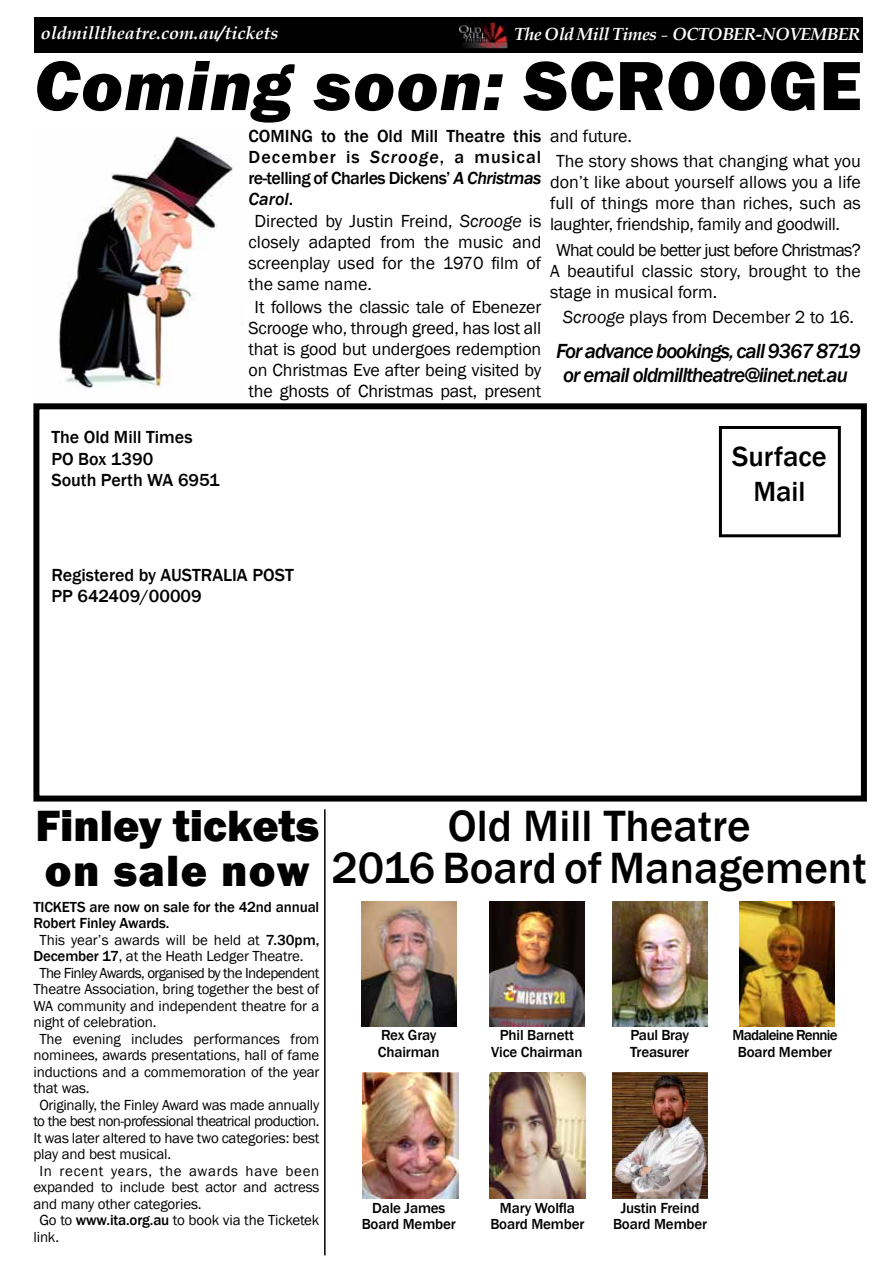
<style>
.page{position:relative;width:893px;height:1263px;background:#fff}
.page>*{position:absolute;margin:0;border:0;box-sizing:border-box;transform-origin:0 0}
.t1{font:italic 800 72px "Franklin Gothic";letter-spacing:.02em;color:#000}
.t2{font:500 45px/42px "Franklin Gothic";color:#000;text-align:center}
.t3{font:800 45px/45px "Franklin Gothic";color:#000}
.t4{font:500 28.5px/34.2px "Franklin Gothic";color:#000;text-align:center}
.t5{font:italic 500 21px/24px "Franklin Gothic";letter-spacing:-.05em;color:#000;text-align:center}
.t6{font:18px/21px "Franklin Gothic";letter-spacing:-.01em;color:#000;text-align:justify}
.t7{font:500 18px/21.6px "Franklin Gothic";color:#000}
.t8{font:500 18px "Franklin Gothic";letter-spacing:-.03em;color:#000}
.t9{font:italic 700 18px "Book Antiqua";color:#fff}
.t10{font:500 18px "Franklin Gothic";letter-spacing:.06em;color:#000}
.t11{font:italic 500 18px "Franklin Gothic";color:#000}
.t12{font:italic 700 17.55px "Book Antiqua";letter-spacing:-.03em;color:#fff}
.t13{font:15px "Franklin Gothic";letter-spacing:-.01em;color:#000}
.t14{font:500 15px/16.5px "Franklin Gothic";letter-spacing:-.01em;color:#000;text-align:center}
.t15{font:15px "Franklin Gothic";letter-spacing:-.04em;color:#000}
.t16{font:15px "Franklin Gothic";letter-spacing:.05em;color:#000}
.t17{font:500 15px/16.5px "Franklin Gothic";letter-spacing:-.05em;color:#000;text-align:center}
.s1{font-family:"Franklin Gothic";font-weight:400;font-style:normal;font-size:15px}
.s2{font-style:normal}
.s3{font-style:italic}
.s4{font-weight:500}
</style>
<div class="page">
<div style="left:34px;top:18px;width:829px;height:35px;background:#000"></div>
<div style="left:33px;top:403px;width:834px;height:398px;border:6px solid #000"></div>
<div style="left:719px;top:426px;width:122px;height:111px;border:3px solid #000"></div>
<img style="left:363px;top:1073px;width:96px;height:125px">
<img style="left:361px;top:901px;width:95px;height:126px">
<img style="left:612px;top:901px;width:95px;height:126px">
<img style="left:739px;top:901px;width:95px;height:126px">
<img style="left:489px;top:901px;width:95px;height:126px">
<hr style="left:324px;top:809px;width:2px;height:446px;background:#000">
<img style="left:489px;top:1073px;width:96px;height:125px">
<img style="left:456px;top:22px;width:53px;height:26px">
<img style="left:59px;top:136px;width:174px;height:253px">
<img style="left:613px;top:1073px;width:95px;height:125px">
<p class="t9" style="left:41px;top:20px;width:239px">oldmilltheatre.com.au/tickets</p>
<p class="t12" style="left:514px;top:22px;width:348px">The Old Mill Times <span class="s1">–</span> OCTOBER-NOVEMBER</p>
<h1 class="t1" style="left:34px;top:39px;width:829px">Coming soon: <span class="s2">SCROOGE</span></h1>
<p class="t7" style="left:51px;top:426px;width:170px">The Old Mill Times<br>PO Box 1390<br>South Perth WA 6951</p>
<p class="t7" style="left:249px;top:125px;width:294px">COMING to the Old Mill Theatre this</p>
<p class="t10" style="left:249px;top:145px;width:294px">December is <span class="s3">Scrooge</span>, a musical</p>
<p class="t8" style="left:249px;top:166px;width:294px">re-telling of Charles Dickens’ <span class="s3">A Christmas</span></p>
<p class="t11" style="left:249px;top:187px;width:46px">Carol<span class="s2">.</span></p>
<p class="t6" style="left:255px;top:211px;width:288px">Directed by Justin Freind, <span class="s3">Scrooge</span> is</p>
<p class="t6" style="left:248px;top:232px;width:294px">closely adapted from the music and</p>
<p class="t6" style="left:248px;top:253px;width:294px">screenplay used for the 1970 film of</p>
<p class="t6" style="left:248px;top:274px;width:125px">the same name.</p>
<p class="t6" style="left:254px;top:296px;width:288px">It follows the classic tale of Ebenezer</p>
<p class="t6" style="left:248px;top:317px;width:294px">Scrooge who, through greed, has lost all</p>
<p class="t6" style="left:248px;top:338px;width:294px">that is good but undergoes redemption</p>
<p class="t6" style="left:248px;top:359px;width:294px">on Christmas Eve after being visited by</p>
<p class="t6" style="left:248px;top:381px;width:294px">the ghosts of Christmas past, present</p>
<p class="t6" style="left:556px;top:123px;width:306px;line-height:25.5px;text-indent:-6px">and future.<br>The story shows that changing what you</p>
<p class="t6" style="left:550px;top:172px;width:312px">don’t like about yourself allows you a life full of things more than riches, such as laughter, friendship, family and goodwill.</p>
<p class="t6" style="left:550px;top:240px;width:312px;text-indent:6px">What could be better just before Christmas?<br>A beautiful classic story, brought to the stage in musical form.</p>
<p class="t6" style="left:563px;top:307px;width:293px"><span class="s3">Scrooge</span> plays from December 2 to 16.</p>
<p class="t5" style="left:556px;top:339px;width:306px">For advance bookings, call 9367 8719 or email oldmilltheatre@iinet.net.au</p>
<h3 class="t4" style="left:732px;top:440px;width:96px">Surface<br>Mail</h3>
<p class="t7" style="left:51px;top:564px;width:244px">Registered by AUSTRALIA POST<br>PP 642409/00009</p>
<h2 class="t3" style="left:35px;top:803px;width:285px">Finley tickets on sale now</h2>
<p class="t14" style="left:33px;top:898px;width:287px">TICKETS are now on sale for the 42nd annual</p>
<p class="t14" style="left:33px;top:915px;width:137px">Robert Finley Awards.</p>
<p class="t13" style="left:39px;top:930px;width:281px">This year’s awards will be held at <span class="s4">7.30pm,</span></p>
<p class="t13" style="left:33px;top:947px;width:272px"><span class="s4">December 17</span>, at the Heath Ledger Theatre.</p>
<p class="t15" style="left:39px;top:963px;width:281px">The Finley Awards, organised by the Independent</p>
<p class="t13" style="left:33px;top:980px;width:287px">Theatre Association, bring together the best of</p>
<p class="t13" style="left:33px;top:996px;width:287px">WA community and independent theatre for a</p>
<p class="t13" style="left:33px;top:1013px;width:125px">night of celebration.</p>
<p class="t13" style="left:39px;top:1029px;width:281px">The evening includes performances from</p>
<p class="t13" style="left:33px;top:1046px;width:287px">nominees, awards presentations, hall of fame</p>
<p class="t13" style="left:33px;top:1062px;width:287px">inductions and a commemoration of the year</p>
<p class="t13" style="left:33px;top:1079px;width:58px">that was.</p>
<p class="t13" style="left:39px;top:1095px;width:281px">Originally, the Finley Award was made annually</p>
<p class="t15" style="left:33px;top:1112px;width:287px">to the best non-professional theatrical production.</p>
<p class="t13" style="left:33px;top:1128px;width:288px">It was later altered to have two categories: best</p>
<p class="t13" style="left:33px;top:1145px;width:139px">play and best musical.</p>
<p class="t16" style="left:39px;top:1161px;width:281px">In recent years, the awards have been</p>
<p class="t13" style="left:33px;top:1178px;width:288px">expanded to include best actor and actress</p>
<p class="t13" style="left:33px;top:1194px;width:170px">and many other categories.</p>
<p class="t13" style="left:39px;top:1211px;width:281px">Go to <span class="s4">www.ita.org.au</span> to book via the Ticketek</p>
<p class="t13" style="left:33px;top:1227px;width:27px">link.</p>
<h2 class="t2" style="left:332px;top:805px;width:537px">Old Mill Theatre<br>2016 Board of Management</h2>
<p class="t14" style="left:378px;top:1027px;width:63px;text-align:left">Rex Gray<br>Chairman</p>
<p class="t14" style="left:630px;top:1027px;width:60px;text-align:left">Paul Bray<br>Treasurer</p>
<p class="t17" style="left:732px;top:1027px;width:107px">Madaleine Rennie<br>Board Member</p>
<p class="t14" style="left:491px;top:1027px;width:93px">Phil Barnett<br>Vice Chairman</p>
<p class="t14" style="left:362px;top:1200px;width:96px">Dale James<br>Board Member</p>
<p class="t14" style="left:490px;top:1200px;width:96px">Mary Wolfla<br>Board Member</p>
<p class="t14" style="left:613px;top:1200px;width:96px">Justin Freind<br>Board Member</p>
</div>
